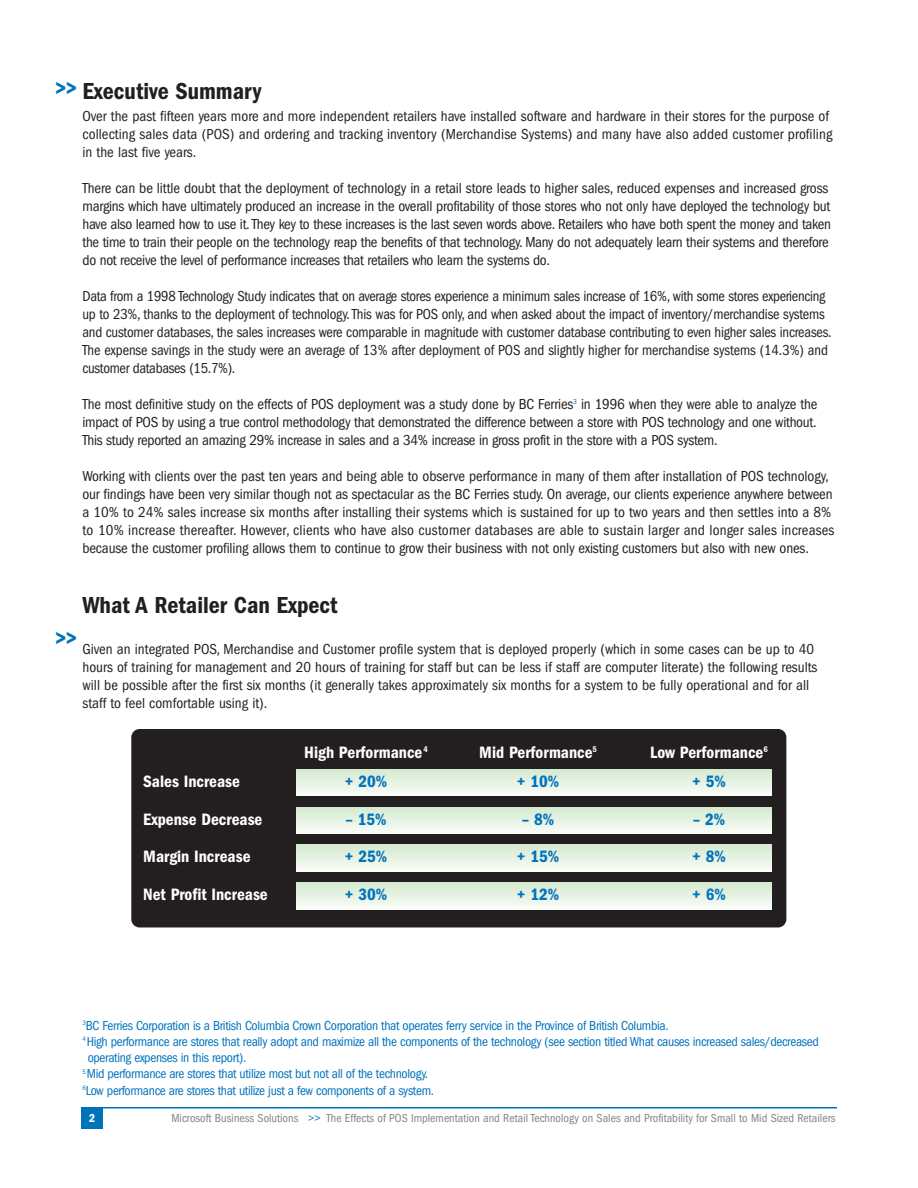
<style>
.page{position:relative;width:918px;height:1188px;background:#fff}
.page>*{position:absolute;margin:0;border:0;box-sizing:border-box;transform-origin:0 0}
.t1{font:600 condensed 24px "Franklin Gothic";color:#231f20}
.t2{font:600 condensed 21px "Franklin Gothic";color:#0073bc}
.t3{font:600 condensed 17.1px "Franklin Gothic";color:#fff}
.t4{font:600 condensed 17.1px "Franklin Gothic";color:#0073bc}
.t5{font:condensed 15px/18px "Franklin Gothic";letter-spacing:-.01em;color:#231f20}
.t6{font:condensed 13.5px "Franklin Gothic";letter-spacing:-.025em;color:#0073bc}
.t7{font:condensed 12px "Franklin Gothic";color:#808285}
.t8{font:600 condensed 12px "Franklin Gothic";color:#fff}
.s1{color:#0073bc}
</style>
<div class="page">
<div style="left:81px;top:1108px;width:21px;height:21px;background:#0073bc"></div>
<hr style="left:81px;top:1107px;width:756px;height:1px;background:#0073bc">
<div style="left:131px;top:729px;width:655px;height:198px;background:#231f20;border-radius:8px"></div>
<svg style="left:297px;top:769px;width:474px;height:27px;background:#e6f2e3"></svg>
<svg style="left:297px;top:807px;width:474px;height:27px;background:#e7f3e4"></svg>
<div style="left:297px;top:845px;width:474px;height:26px;background:linear-gradient(to bottom,#d5eacf,#f7fbf6)"></div>
<div style="left:297px;top:883px;width:474px;height:26px;background:linear-gradient(to bottom,#d4ead1,#f8fbf6)"></div>
<h2 class="t2" style="left:55px;top:81px;width:23px">&gt;&gt;</h2>
<h1 class="t1" style="left:82px;top:82px;width:180px">Executive Summary</h1>
<p class="t5" style="left:82px;top:109px;width:751px">Over the past fifteen years more and more independent retailers have installed software and hardware in their stores for the purpose of collecting sales data (POS) and ordering and tracking inventory (Merchandise Systems) and many have also added customer profiling in the last five years.</p>
<p class="t5" style="left:82px;top:181px;width:750px">There can be little doubt that the deployment of technology in a retail store leads to higher sales, reduced expenses and increased gross margins which have ultimately produced an increase in the overall profitability of those stores who not only have deployed the technology but have also learned how to use it. They key to these increases is the last seven words above. Retailers who have both spent the money and taken the time to train their people on the technology reap the benefits of that technology. Many do not adequately learn their systems and therefore do not receive the level of performance increases that retailers who learn the systems do.</p>
<p class="t5" style="left:82px;top:289px;width:751px">Data from a 1998 Technology Study indicates that on average stores experience a minimum sales increase of 16%, with some stores experiencing up to 23%, thanks to the deployment of technology. This was for POS only, and when asked about the impact of inventory/merchandise systems and customer databases, the sales increases were comparable in magnitude with customer database contributing to even higher sales increases.<br>The expense savings in the study were an average of 13% after deployment of POS and slightly higher for merchandise systems (14.3%) and customer databases (15.7%).</p>
<p class="t5" style="left:82px;top:397px;width:736px;text-align:justify">The most definitive study on the effects of POS deployment was a study done by BC Ferries<sup>3</sup> in 1996 when they were able to analyze the impact of POS by using a true control methodology that demonstrated the difference between a store with POS technology and one without.<br>This study reported an amazing 29% increase in sales and a 34% increase in gross profit in the store with a POS system.</p>
<p class="t5" style="left:83px;top:469px;width:754px">Working with clients over the past ten years and being able to observe performance in many of them after installation of POS technology, our findings have been very similar though not as spectacular as the BC Ferries study. On average, our clients experience anywhere between a 10% to 24% sales increase six months after installing their systems which is sustained for up to two years and then settles into a 8% to 10% increase thereafter. However, clients who have also customer databases are able to sustain larger and longer sales increases because the customer profiling allows them to continue to grow their business with not only existing customers but also with new ones.</p>
<h1 class="t1" style="left:82px;top:597px;width:257px">What A Retailer Can Expect</h1>
<p class="t5" style="left:82px;top:641px;width:737px">Given an integrated POS, Merchandise and Customer profile system that is deployed properly (which in some cases can be up to 40 hours of training for management and 20 hours of training for staff but can be less if staff are computer literate) the following results will be possible after the first six months (it generally takes approximately six months for a system to be fully operational and for all staff to feel comfortable using it).</p>
<h2 class="t2" style="left:55px;top:631px;width:23px">&gt;&gt;</h2>
<p class="t3" style="left:304px;top:746px;width:125px">High Performance<sup>4</sup></p>
<p class="t3" style="left:479px;top:746px;width:119px">Mid Performance<sup>5</sup></p>
<p class="t3" style="left:650px;top:746px;width:119px">Low Performance<sup>6</sup></p>
<p class="t3" style="left:143px;top:776px;width:98px">Sales Increase</p>
<p class="t4" style="left:345px;top:776px;width:44px">+ 20%</p>
<p class="t4" style="left:517px;top:776px;width:44px">+ 10%</p>
<p class="t4" style="left:692px;top:776px;width:35px">+ 5%</p>
<p class="t3" style="left:143px;top:813px;width:121px">Expense Decrease</p>
<p class="t4" style="left:345px;top:813px;width:43px">– 15%</p>
<p class="t4" style="left:522px;top:813px;width:34px">– 8%</p>
<p class="t4" style="left:693px;top:813px;width:34px">– 2%</p>
<p class="t3" style="left:143px;top:851px;width:109px">Margin Increase</p>
<p class="t4" style="left:345px;top:851px;width:44px">+ 25%</p>
<p class="t4" style="left:517px;top:851px;width:44px">+ 15%</p>
<p class="t4" style="left:692px;top:851px;width:35px">+ 8%</p>
<p class="t3" style="left:143px;top:888px;width:126px">Net Profit Increase</p>
<p class="t4" style="left:345px;top:888px;width:44px">+ 30%</p>
<p class="t4" style="left:517px;top:888px;width:44px">+ 12%</p>
<p class="t4" style="left:692px;top:888px;width:35px">+ 6%</p>
<p class="t6" style="left:82px;top:1021px;width:588px"><sup>3</sup>BC Ferries Corporation is a British Columbia Crown Corporation that operates ferry service in the Province of British Columbia.</p>
<p class="t6" style="left:82px;top:1037px;width:738px"><sup>4</sup>High performance are stores that really adopt and maximize all the components of the technology (see section titled What causes increased sales/decreased</p>
<p class="t6" style="left:88px;top:1053px;width:160px">operating expenses in this report).</p>
<p class="t6" style="left:82px;top:1069px;width:347px"><sup>5</sup>Mid performance are stores that utilize most but not all of the technology.</p>
<p class="t6" style="left:82px;top:1086px;width:353px"><sup>6</sup>Low performance are stores that utilize just a few components of a system.</p>
<p class="t8" style="left:89px;top:1114px;width:8px">2</p>
<p class="t7" style="left:171px;top:1114px;width:666px">Microsoft Business Solutions <span class="s1">&gt;&gt;</span> The Effects of POS Implementation and Retail Technology on Sales and Profitability for Small to Mid Sized Retailers</p>
</div>
